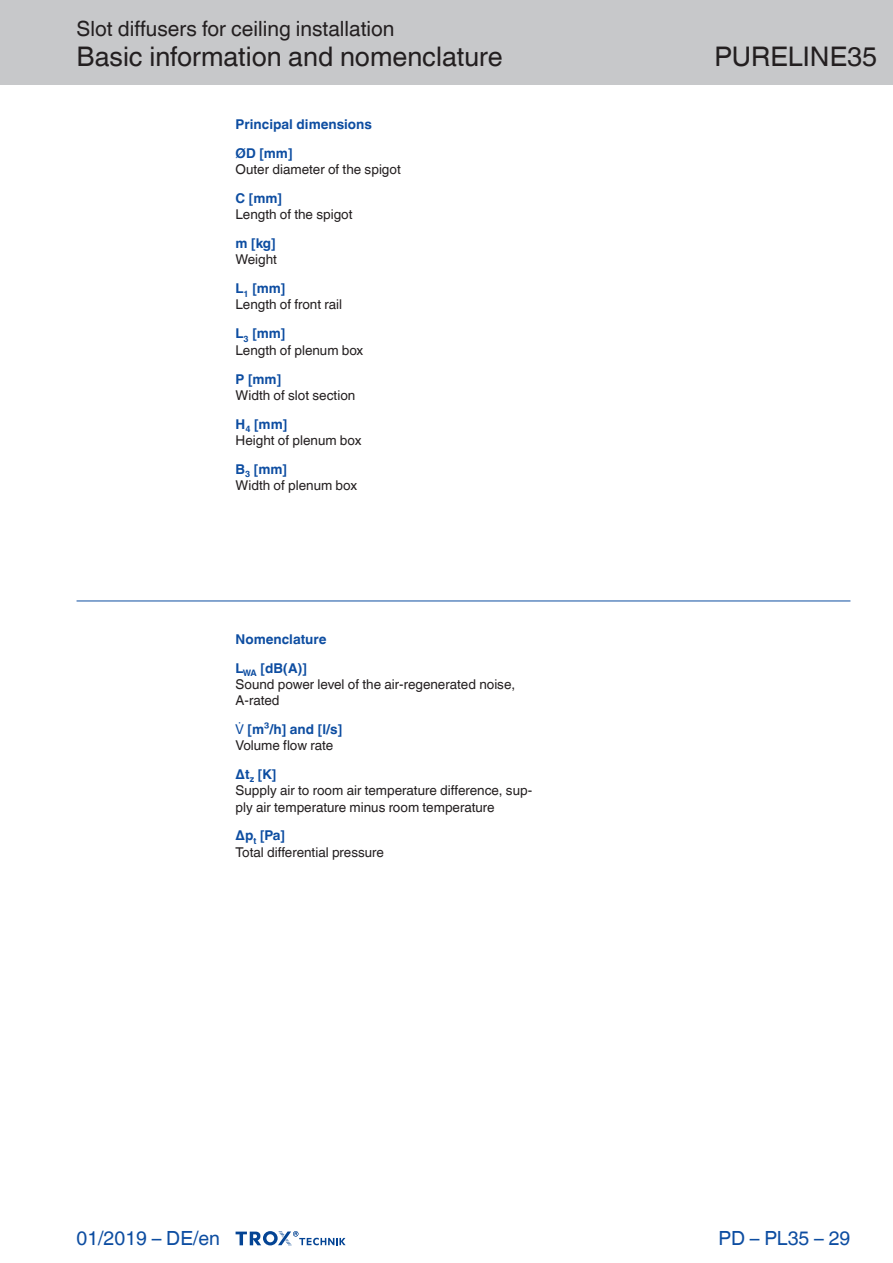
<style>
.page{position:relative;width:893px;height:1263px;background:#fff}
.page>*{position:absolute;margin:0;border:0;box-sizing:border-box;transform-origin:0 0}
.Navigation_2{font:27px "TROX Helvetica";color:#231f20}
.Navigation_3{font:27px "TROX Helvetica";color:#231f20}
.Navigation_1{font:21px "TROX Helvetica";color:#231f20}
.country{font:19.5px "TROX Helvetica";color:#0d4da1}
.pagina_li-re{font:19.5px "TROX Helvetica";color:#0d4da1}
.descr_txt_section_pa{font:13.5px/16.2px "TROX Helvetica";color:#231f20}
.descr_txt_section_ti{font:700 13.5px "TROX Helvetica";color:#0d4da1}
</style>
<div class="page">
<div style="left:0;top:0;width:893px;height:85px;background:#c7c8ca"></div>
<svg style="left:236px;top:1231px;width:110px;height:15px"></svg>
<hr style="left:77px;top:601px;width:773px;height:1px;background:#0d4da1">
<p class="Navigation_1" style="left:77px;top:17px;width:319px">Slot diffusers for ceiling installation</p>
<p class="Navigation_2" style="left:77px;top:41px;width:428px">Basic information and nomenclature</p>
<p class="descr_txt_section_ti" style="left:236px;top:116px;width:138px">Principal dimensions</p>
<p class="descr_txt_section_ti" style="left:236px;top:145px;width:58px">ØD [mm]</p>
<p class="descr_txt_section_pa" style="left:236px;top:161px;width:167px">Outer diameter of the spigot</p>
<p class="descr_txt_section_ti" style="left:236px;top:190px;width:48px">C [mm]</p>
<p class="descr_txt_section_pa" style="left:236px;top:206px;width:118px">Length of the spigot</p>
<p class="descr_txt_section_ti" style="left:236px;top:235px;width:42px">m [kg]</p>
<p class="descr_txt_section_pa" style="left:236px;top:251px;width:43px">Weight</p>
<p class="descr_txt_section_ti" style="left:236px;top:281px;width:51px">L<sub>1</sub> [mm]</p>
<p class="descr_txt_section_pa" style="left:236px;top:297px;width:108px">Length of front rail</p>
<p class="descr_txt_section_ti" style="left:236px;top:326px;width:51px">L<sub>3</sub> [mm]</p>
<p class="descr_txt_section_pa" style="left:236px;top:342px;width:129px">Length of plenum box</p>
<p class="descr_txt_section_ti" style="left:236px;top:371px;width:47px">P [mm]</p>
<p class="descr_txt_section_pa" style="left:236px;top:387px;width:121px">Width of slot section</p>
<p class="descr_txt_section_ti" style="left:236px;top:416px;width:53px">H<sub>4</sub> [mm]</p>
<p class="descr_txt_section_pa" style="left:236px;top:432px;width:127px">Height of plenum box</p>
<p class="descr_txt_section_ti" style="left:236px;top:461px;width:53px">B<sub>3</sub> [mm]</p>
<p class="descr_txt_section_pa" style="left:236px;top:477px;width:123px">Width of plenum box</p>
<p class="descr_txt_section_ti" style="left:236px;top:631px;width:92px">Nomenclature</p>
<p class="descr_txt_section_ti" style="left:236px;top:660px;width:73px">L<sub>WA</sub> [dB(A)]</p>
<p class="descr_txt_section_pa" style="left:236px;top:676px;width:281px">Sound power level of the air-regenerated noise,<br>A-rated</p>
<p class="descr_txt_section_ti" style="left:248px;top:721px;width:96px">[m³/h] and [l/s]</p>
<p class="descr_txt_section_pa" style="left:236px;top:737px;width:99px">Volume flow rate</p>
<p class="descr_txt_section_ti" style="left:236px;top:766px;width:42px">Δt<sub>z</sub> [K]</p>
<p class="descr_txt_section_pa" style="left:236px;top:782px;width:298px">Supply air to room air temperature difference, sup&shy;ply air temperature minus room temperature</p>
<p class="descr_txt_section_ti" style="left:236px;top:828px;width:51px">Δp<sub>t</sub> [Pa]</p>
<p class="descr_txt_section_pa" style="left:236px;top:844px;width:150px">Total differential pressure</p>
<p class="country" style="left:77px;top:1227px;width:145px">01/2019 – DE/en</p>
<p class="Navigation_3" style="left:714px;top:41px;width:164px">PURELINE35</p>
<p class="pagina_li-re" style="left:718px;top:1227px;width:133px">PD – PL35 – 29</p>
</div>
